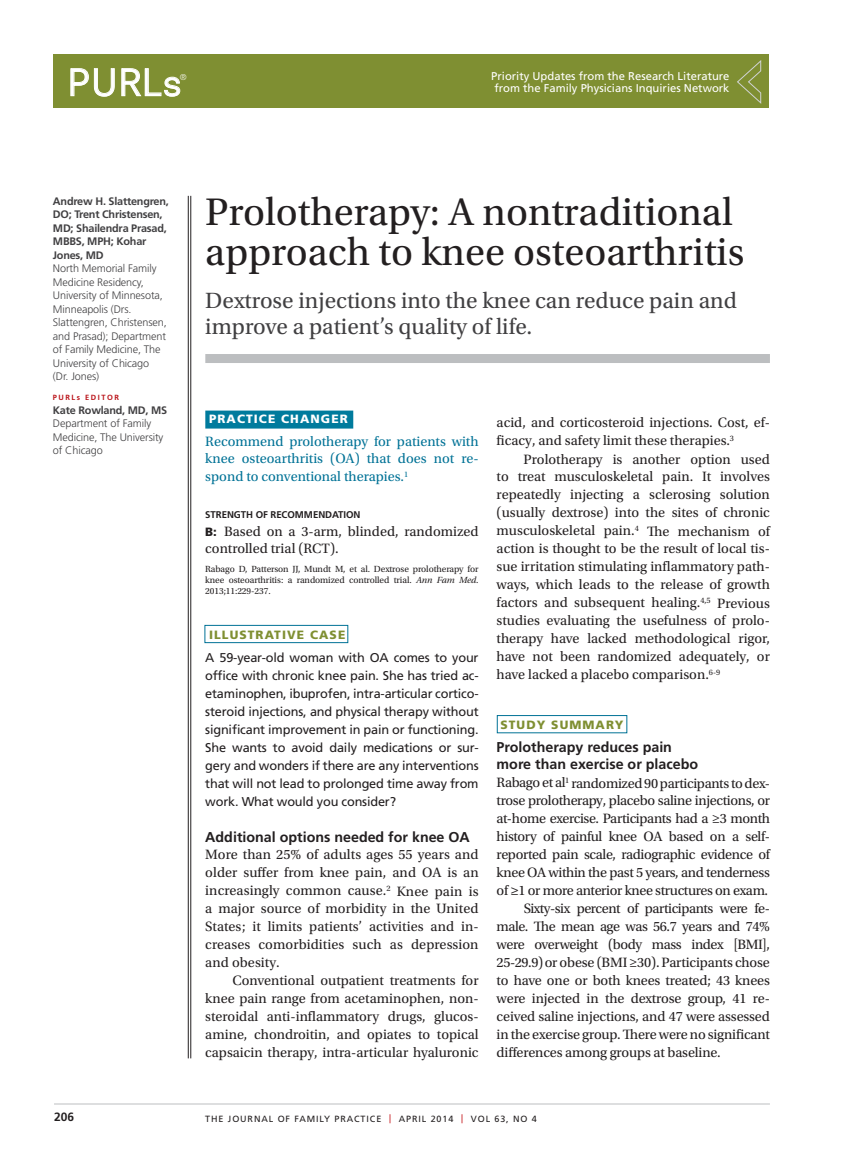
<style>
.page{position:relative;width:851px;height:1161px;background:#fff}
.page>*{position:absolute;margin:0;border:0;box-sizing:border-box;transform-origin:0 0}
.t1{font:40.5px/40.5px "Utopia Std";color:#231f20}
.t2{font:36px "Neuzeit SLT Std";letter-spacing:.04em;color:#fff}
.t3{font:23.25px/26.2px "Utopia Std";color:#414042}
.t4{font:14.25px/18px "Utopia Std";letter-spacing:-.01em;color:#231f20;text-align:justify}
.t5{font:14.25px "Utopia Std";letter-spacing:-.03em;color:#231f20}
.t6{font:14.25px/18px "Utopia Std";color:#007296;text-align:justify}
.t7{font:700 14.25px/18px "Frutiger LT Std";color:#231f20}
.t8{font:12.75px/18px "Frutiger LT Std";letter-spacing:-.015em;color:#231f20;text-align:justify}
.t9{font:900 12px "Frutiger LT Std";letter-spacing:.09em;color:#7f8f32}
.t10{font:900 12px "Frutiger LT Std";letter-spacing:.09em;color:#fff}
.t11{font:700 12px "Frutiger LT Std";color:#231f20}
.t12{font:11.25px "Frutiger LT Std";color:#fff}
.t13{font:300 10.8px/13.5px "Frutiger LT Std";letter-spacing:-.01em;color:#414042}
.t14{font:700 10.8px/13.5px "Frutiger LT Std";letter-spacing:-.02em;color:#414042}
.t15{font:700 9.75px "Frutiger LT Std";letter-spacing:-.005em;color:#231f20}
.t16{font:9.3px/10.8px "Utopia Std";letter-spacing:-.01em;color:#231f20;text-align:justify}
.t17{font:9px "Frutiger LT Std";letter-spacing:.1em;color:#231f20}
.t18{font:7.8px "Neuzeit SLT Std";color:#fff}
.t19{font:700 7.5px "Frutiger LT Std";letter-spacing:.2em;color:#ba141a}
.s1{font-family:"Frutiger LT Std";font-weight:900;font-size:12px}
.s2{font-style:italic}
.s3{font-family:"Myriad Pro";font-stretch:semi-condensed}
.s4{color:#c4161c}
</style>
<div class="page">
<hr style="left:54px;top:1104px;width:716px;height:1px;background:#bcbec0">
<div style="left:53px;top:54px;width:716px;height:54px;background:#7f8f32"></div>
<svg style="left:737px;top:60px;width:24px;height:44px"></svg>
<svg style="left:71px;top:68px;width:44px;height:29px"></svg>
<svg style="left:121px;top:68px;width:59px;height:29px"></svg>
<div style="left:205px;top:354px;width:565px;height:9px;background:#bcbec0"></div>
<div style="left:205px;top:411px;width:148px;height:18px;background:#007b9d"></div>
<div style="left:205px;top:625px;width:143px;height:18px;border:1px solid #007296"></div>
<hr style="left:190px;top:196px;width:1px;height:862px;background:#231f20">
<hr style="left:188px;top:196px;width:1px;height:862px;background:#231f20">
<div style="left:497px;top:715px;width:130px;height:18px;border:1px solid #007296"></div>
<h2 class="t2" style="left:68px;top:60px;width:115px">PURLs</h2>
<p class="t18" style="left:180px;top:72px;width:8px">®</p>
<p class="t12" style="left:491px;top:69px;width:240px">Priority U pdates from the Research Literature</p>
<p class="t12" style="left:494px;top:81px;width:237px">from the Family Physicians I nquiries Network</p>
<p class="t14" style="left:53px;top:194px;width:117px">Andrew H. Slattengren,<br>DO; Trent Christensen,<br>MD; Shailendra Prasad,<br>MBBS, MPH; Kohar<br>Jones, MD</p>
<p class="t13" style="left:53px;top:262px;width:115px">North Memorial Family<br>Medicine Residency,<br>University of Minnesota,<br>Minneapolis (Drs.<br>Slattengren, Christensen, and Prasad); Department of Family Medicine, The<br>University of Chicago (Dr. Jones)</p>
<p class="t19" style="left:53px;top:393px;width:56px">PURLs Ed itor</p>
<p class="t14" style="left:53px;top:404px;width:116px">Kate Rowland, MD, MS</p>
<p class="t13" style="left:53px;top:417px;width:112px">Department of Family<br>Medicine, The University of Chicago</p>
<h1 class="t1" style="left:205px;top:192px;width:540px">Prolotherapy: A nontraditional approach to knee osteoarthritis</h1>
<h3 class="t3" style="left:205px;top:288px;width:533px">Dextrose injections into the knee can reduce pain and improve a patient’s quality of life.</h3>
<p class="t10" style="left:209px;top:412px;width:140px">PRACTICE CHANGER</p>
<p class="t6" style="left:205px;top:432px;width:275px">Recommend prolotherapy for patients with knee osteoarthritis (OA) that does not re&shy;spond to conventional therapies.<sup>1</sup></p>
<p class="t15" style="left:205px;top:508px;width:157px">STRENGTH OF RECOMMENDATION</p>
<p class="t4" style="left:205px;top:522px;width:275px"><span class="s1">B:</span> Based on a 3-arm, blinded, randomized controlled trial (RCT).</p>
<p class="t16" style="left:205px;top:564px;width:275px">Rabago D, Patterson JJ, Mundt M, et al. Dextrose prolotherapy for knee osteoarthritis: a randomized controlled trial. <span class="s2">Ann Fam Med</span>.<br>2013;11:229-237.</p>
<p class="t9" style="left:209px;top:628px;width:138px">ILLUSTRATIVE CASE</p>
<p class="t8" style="left:205px;top:648px;width:275px">A 59-year-old woman with OA comes to your office with chronic knee pain. She has tried ac&shy;etaminophen, ibuprofen, intra-articular cortico&shy;steroid injections, and physical therapy without significant improvement in pain or functioning.<br>She wants to avoid daily medications or sur&shy;gery and wonders if there are any interventions that will not lead to prolonged time away from work. What would you consider?</p>
<p class="t7" style="left:205px;top:828px;width:266px">Additional options needed for knee OA</p>
<p class="t4" style="left:205px;top:846px;width:275px">More than 25% of adults ages 55 years and older suffer from knee pain, and OA is an increasingly common cause.<sup>2</sup> Knee pain is a major source of morbidity in the United States; it limits patients’ activities and in&shy;creases comorbidities such as depression and obesity.</p>
<p class="t4" style="left:205px;top:972px;width:275px;text-indent:27px">Conventional outpatient treatments for knee pain range from acetaminophen, non&shy;steroidal anti-inflammatory drugs, glucos&shy;amine, chondroitin, and opiates to topical capsaicin therapy, intra-articular hyaluronic</p>
<p class="t4" style="left:496px;top:414px;width:275px">acid, and corticosteroid injections. Cost, ef&shy;ficacy, and safety limit these therapies.<sup>3</sup></p>
<p class="t4" style="left:496px;top:450px;width:275px;text-indent:27px">Prolotherapy is another option used to treat musculoskeletal pain. It involves repeatedly injecting a sclerosing solution (usually dextrose) into the sites of chronic musculoskeletal pain.<sup>4</sup> The mechanism of action is thought to be the result of local tis&shy;sue irritation stimulating inflammatory path&shy;ways, which leads to the release of growth factors and subsequent healing.<sup>4,5</sup> Previous studies evaluating the usefulness of prolo&shy;therapy have lacked methodological rigor, have not been randomized adequately, or have lacked a placebo comparison.<sup>6-9</sup></p>
<p class="t9" style="left:500px;top:718px;width:124px">STUDY SUMMARY</p>
<p class="t7" style="left:496px;top:738px;width:203px">Prolotherapy reduces pain more than exercise or placebo</p>
<p class="t4" style="left:496px;top:774px;width:275px">Rabago et al<sup>1</sup> randomized 90 participants to dex-</p>
<p class="t4" style="left:496px;top:792px;width:275px">trose prolotherapy, placebo saline injections, or</p>
<p class="t4" style="left:496px;top:810px;width:275px">at-home exercise. Participants had a ≥3 month</p>
<p class="t4" style="left:496px;top:828px;width:275px">history of painful knee OA based on a self-</p>
<p class="t4" style="left:496px;top:846px;width:275px">reported pain scale, radiographic evidence of</p>
<p class="t4" style="left:496px;top:864px;width:275px">knee OA within the past 5 years, and tenderness</p>
<p class="t4" style="left:496px;top:882px;width:273px">of <span class="s3">≥</span>1 or more anterior knee structures on exam.</p>
<p class="t5" style="left:523px;top:901px;width:248px">Sixty-six percent of participants were fe-</p>
<p class="t5" style="left:496px;top:919px;width:275px">male. The mean age was 56.7 years and 74%</p>
<p class="t5" style="left:496px;top:937px;width:275px">were overweight (body mass index [BMI],</p>
<p class="t4" style="left:496px;top:954px;width:275px">25-29.9) or obese (BMI ≥30). Participants chose</p>
<p class="t4" style="left:496px;top:972px;width:275px">to have one or both knees treated; 43 knees</p>
<p class="t4" style="left:496px;top:990px;width:275px">were injected in the dextrose group, 41 re-</p>
<p class="t4" style="left:496px;top:1008px;width:275px">ceived saline injections, and 47 were assessed</p>
<p class="t4" style="left:496px;top:1026px;width:275px">in the exercise group. There were no significant</p>
<p class="t4" style="left:496px;top:1044px;width:225px">differences among groups at baseline.</p>
<p class="t11" style="left:54px;top:1110px;width:22px">206</p>
<p class="t17" style="left:205px;top:1113px;width:213px">The Journal of Family Practice <span class="s4">|</span> APRIL</p>
<p class="t17" style="left:430px;top:1113px;width:108px">2014 <span class="s4">|</span> Vol 63, No 4</p>
</div>
